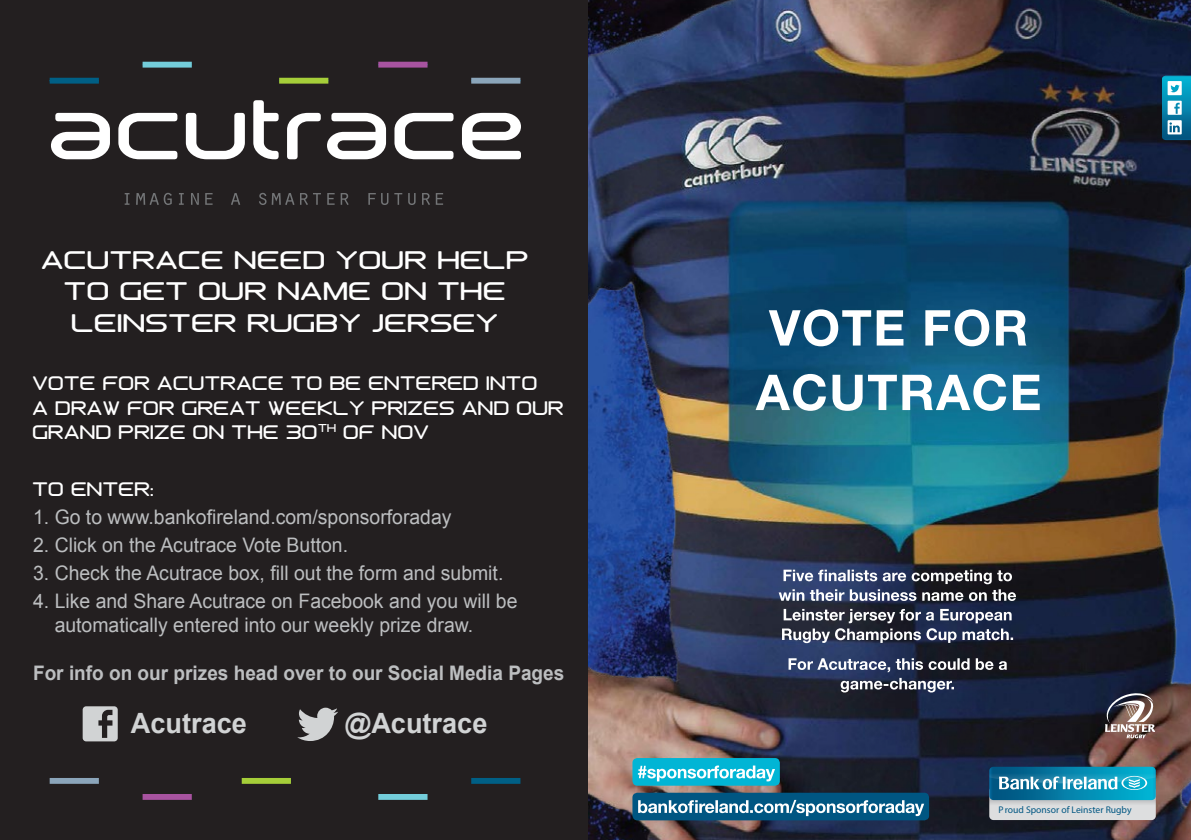
<style>
.page{position:relative;width:1191px;height:840px;background:#fff}
.page>*{position:absolute;margin:0;border:0;box-sizing:border-box;transform-origin:0 0}
.t1{font:700 28px "Arial";color:#d1d3d4}
.t2{font:26px/31.2px "Downlink";color:#fff;text-align:center}
.t3{font:20px/24px "Arial";color:#bcbec0}
.t4{font:20px/24px "Downlink";color:#fff;scale:.9 1}
.t5{font:700 20px "Arial";color:#bcbec0;scale:.95 1}
.t6{font:500 9.6px "Helvetica Neue LT Std";color:#005682}
</style>
<div class="page">
<div style="left:0;top:0;width:1191px;height:839px;background:#231f20"></div>
<img style="left:589px;top:0;width:602px;height:839px">
<div style="left:632px;top:792px;width:297px;height:27px;background:#005682;border-radius:5px"></div>
<svg style="left:989px;top:766px;width:166px;height:53px;background:#68acc2"></svg>
<div style="left:632px;top:757px;width:148px;height:28px;background:#01b5d5;border-radius:5px"></div>
<svg style="left:1162px;top:76px;width:29px;height:64px;background:#43a2bf"></svg>
<svg style="left:1105px;top:692px;width:50px;height:46px;background:#827373"></svg>
<svg style="left:638px;top:765px;width:137px;height:16px"></svg>
<svg style="left:638px;top:799px;width:286px;height:16px"></svg>
<svg style="left:755px;top:374px;width:284px;height:36px;background:#7ca8bc"></svg>
<svg style="left:768px;top:309px;width:258px;height:37px;background:#7298af"></svg>
<svg style="left:788px;top:658px;width:219px;height:34px"></svg>
<svg style="left:782px;top:608px;width:231px;height:34px;background:#5a5f70"></svg>
<svg style="left:778px;top:569px;width:238px;height:31px"></svg>
<svg style="left:125px;top:193px;width:4px;height:12px"></svg>
<svg style="left:136px;top:193px;width:36px;height:12px"></svg>
<svg style="left:179px;top:193px;width:5px;height:12px"></svg>
<svg style="left:191px;top:193px;width:8px;height:12px"></svg>
<svg style="left:205px;top:193px;width:8px;height:12px"></svg>
<svg style="left:231px;top:193px;width:9px;height:12px"></svg>
<svg style="left:259px;top:193px;width:7px;height:12px"></svg>
<svg style="left:272px;top:193px;width:22px;height:12px"></svg>
<svg style="left:300px;top:193px;width:21px;height:12px"></svg>
<svg style="left:327px;top:193px;width:8px;height:12px"></svg>
<svg style="left:341px;top:193px;width:8px;height:12px"></svg>
<svg style="left:368px;top:193px;width:20px;height:12px"></svg>
<svg style="left:394px;top:193px;width:8px;height:12px"></svg>
<svg style="left:408px;top:193px;width:7px;height:12px"></svg>
<svg style="left:422px;top:193px;width:8px;height:12px"></svg>
<svg style="left:436px;top:193px;width:7px;height:12px"></svg>
<svg style="left:118px;top:113px;width:59px;height:46px"></svg>
<svg style="left:186px;top:113px;width:59px;height:46px"></svg>
<svg style="left:253px;top:100px;width:26px;height:59px"></svg>
<svg style="left:287px;top:113px;width:34px;height:46px"></svg>
<svg style="left:327px;top:113px;width:59px;height:46px"></svg>
<svg style="left:51px;top:113px;width:59px;height:46px"></svg>
<svg style="left:394px;top:113px;width:59px;height:46px"></svg>
<svg style="left:462px;top:113px;width:59px;height:46px"></svg>
<div style="left:50px;top:78px;width:49px;height:6px;background:#005f85"></div>
<div style="left:143px;top:62px;width:49px;height:6px;background:#73cdda"></div>
<div style="left:378px;top:62px;width:49px;height:6px;background:#a853a0"></div>
<div style="left:279px;top:78px;width:49px;height:6px;background:#a5ce39"></div>
<div style="left:471px;top:78px;width:49px;height:6px;background:#8ba5ba"></div>
<div style="left:471px;top:777px;width:49px;height:6px;background:#005f85"></div>
<div style="left:378px;top:793px;width:49px;height:6px;background:#73cdda"></div>
<div style="left:143px;top:793px;width:49px;height:6px;background:#a853a0"></div>
<div style="left:242px;top:777px;width:49px;height:6px;background:#a5ce39"></div>
<div style="left:50px;top:777px;width:49px;height:6px;background:#8ba5ba"></div>
<svg style="left:83px;top:706px;width:35px;height:35px"></svg>
<svg style="left:297px;top:707px;width:41px;height:33px"></svg>
<h2 class="t2" style="left:42px;top:244px;width:489px">ACUTRACE NEED YOUR HELP<br>TO GET OUR NAME ON THE<br>LEINSTER RUGBY JERSEY</h2>
<p class="t4" style="left:33px;top:371px;width:592px">VOTE FOR ACUTRACE TO BE ENTERED INTO<br>A DRAW FOR GREAT WEEKLY PRIZES AND OUR<br>GRAND PRIZE ON THE 30<sup>TH</sup> OF NOV</p>
<p class="t4" style="left:33px;top:476px;width:137px">TO ENTER:</p>
<p class="t3" style="left:33px;top:505px;width:420px">1. Go to www.bankofireland.com/sponsorforaday</p>
<p class="t3" style="left:33px;top:533px;width:316px">2. Click on the Acutrace Vote Button.</p>
<p class="t3" style="left:33px;top:561px;width:472px">3. Check the Acutrace box, fill out the form and submit.</p>
<p class="t3" style="left:55px;top:589px;width:464px;text-indent:-22px">4. Like and Share Acutrace on Facebook and you will be automatically entered into our weekly prize draw.</p>
<p class="t5" style="left:33px;top:659px;width:561px">For info on our prizes head over to our Social Media Pages</p>
<h1 class="t1" style="left:131px;top:703px;width:118px">Acutrace</h1>
<h1 class="t1" style="left:345px;top:703px;width:144px">@Acutrace</h1>
<p class="t6" style="left:998px;top:803px;width:135px">P roud Sponsor of Leinster Rugby</p>
</div>
